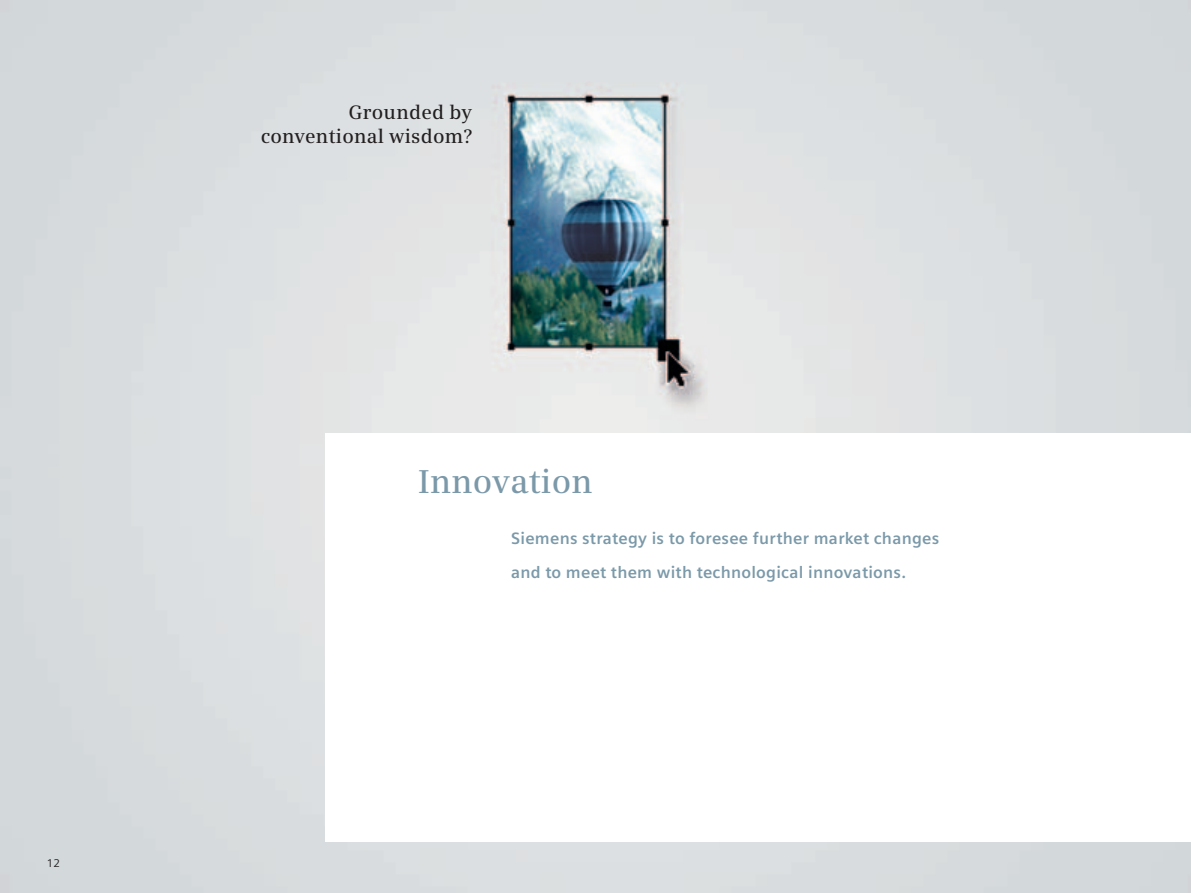
<style>
.page{position:relative;width:1191px;height:893px;background:#fff}
.page>*{position:absolute;margin:0;border:0;box-sizing:border-box;transform-origin:0 0}
.t1{font:600 33px "Siemens Serif OT";letter-spacing:.005em;color:#7b99a9}
.t2{font:600 19.5px/23.4px "Siemens Serif OT";letter-spacing:.01em;color:#231f20;text-align:right}
.t3{font:700 16.5px/34px "Siemens Sans OT";letter-spacing:.015em;color:#7b99a9}
.t4{font:11.25px "Siemens Sans OT";color:#231f20}
</style>
<div class="page">
<img style="left:0;top:0;width:1191px;height:893px">
<div style="left:325px;top:434px;width:866px;height:408px;background:#fff"></div>
<p class="t4" style="left:47px;top:859px;width:15px">12</p>
<p class="t2" style="left:261px;top:102px;width:213px">Grounded by conventional wisdom?</p>
<h1 class="t1" style="left:418px;top:468px;width:176px">Innovation</h1>
<p class="t3" style="left:511px;top:523px;width:429px">Siemens strategy is to foresee further market changes and to meet them with technological innovations.</p>
</div>
